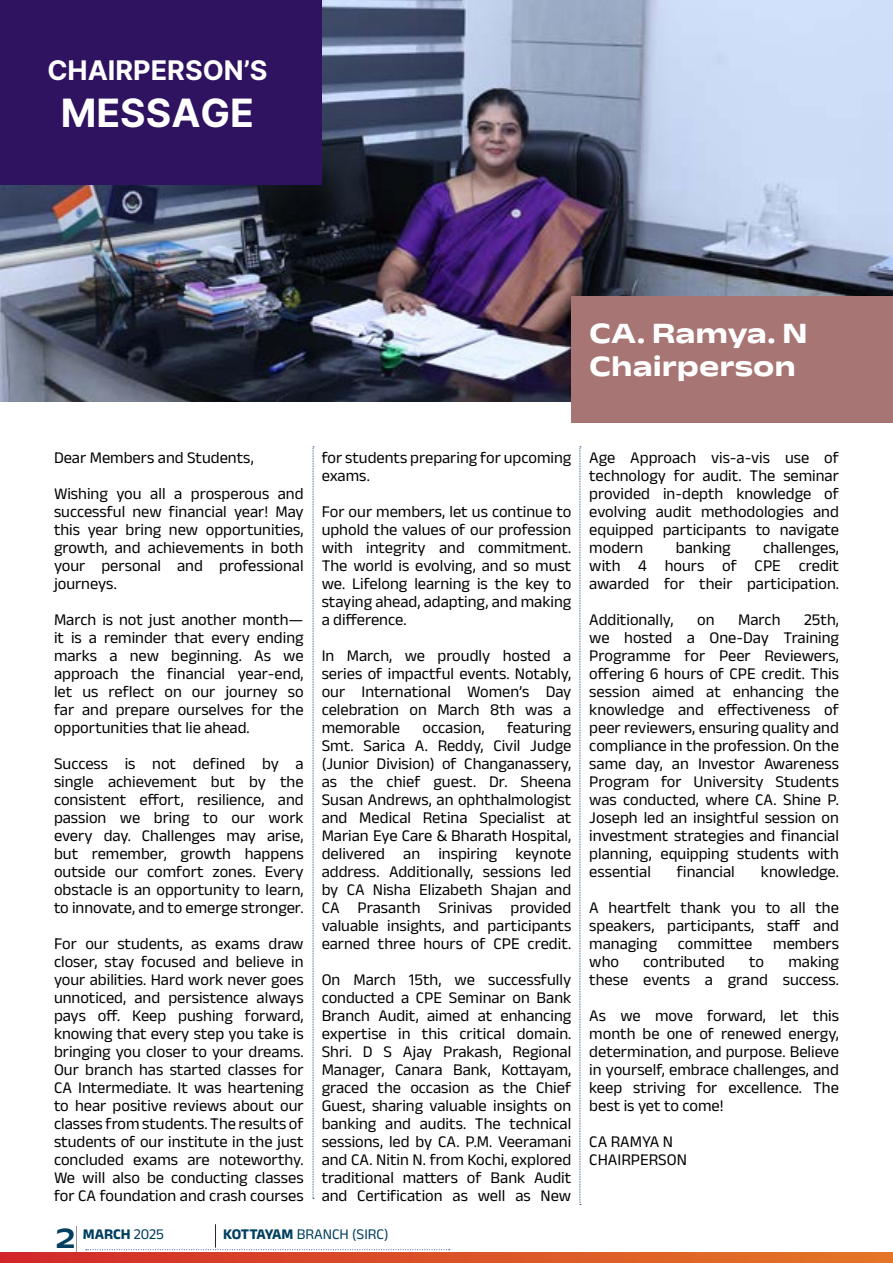
<style>
.page{position:relative;width:893px;height:1263px;background:#fff}
.page>*{position:absolute;margin:0;border:0;box-sizing:border-box;transform-origin:0 0}
.t1{font:39px "Inter";color:#fff}
.t2{font:700 30px "Anek Bangla Expanded";color:#fff}
.t3{font:27px "Inter";color:#fff}
.t4{font:16.5px/18px "Anek Devanagari";color:#000;text-align:justify}
.t5{font:15px "Anek Devanagari";color:#003f5f}
.t6{font:500 15px "Anek Devanagari";color:#003f5f}
.s1{font-family:"Anek Malayalam Expanded";font-weight:600;font-size:30px}
.s2{font-weight:400}
.s3{font-weight:500}
</style>
<div class="page">
<svg style="left:76px;top:1226px;width:1px;height:26px"></svg>
<svg style="left:86px;top:1224px;width:364px;height:26px"></svg>
<svg style="left:0;top:1252px;width:893px;height:11px;background:#da5028"></svg>
<img style="left:0;top:0;width:893px;height:401px">
<div style="left:571px;top:296px;width:322px;height:127px;background:#a77574"></div>
<div style="left:0;top:0;width:322px;height:185px;background:#2f1360"></div>
<svg style="left:313px;top:446px;width:1px;height:753px"></svg>
<svg style="left:580px;top:446px;width:1px;height:759px"></svg>
<p class="t3" style="left:47px;top:51px;width:222px">CHAIRPERSON’S</p>
<p class="t1" style="left:61px;top:84px;width:195px">MESSAGE</p>
<p class="t2" style="left:589px;top:315px;width:220px">CA. Ramya. N</p>
<p class="t2" style="left:589px;top:348px;width:208px">Chairperson</p>
<p class="t4" style="left:54px;top:448px;width:201px">Dear Members and Students,</p>
<p class="t4" style="left:54px;top:484px;width:251px">Wishing you all a prosperous and successful new financial year! May this year bring new opportunities, growth, and achievements in both your personal and professional journeys.</p>
<p class="t4" style="left:54px;top:610px;width:251px">March is not just another month— it is a reminder that every ending marks a new beginning. As we approach the financial year-end, let us reflect on our journey so far and prepare ourselves for the opportunities that lie ahead.</p>
<p class="t4" style="left:54px;top:754px;width:251px">Success is not defined by a single achievement but by the consistent effort, resilience, and passion we bring to our work every day. Challenges may arise, but remember, growth happens outside our comfort zones. Every obstacle is an opportunity to learn, to innovate, and to emerge stronger.</p>
<p class="t4" style="left:54px;top:934px;width:251px">For our students, as exams draw closer, stay focused and believe in your abilities. Hard work never goes unnoticed, and persistence always pays off. Keep pushing forward, knowing that every step you take is bringing you closer to your dreams.<br>Our branch has started classes for CA Intermediate. It was heartening to hear positive reviews about our classes from students. The results of students of our institute in the just concluded exams are noteworthy.<br>We will also be conducting classes for CA foundation and crash courses</p>
<p class="t4" style="left:322px;top:448px;width:251px">for students preparing for upcoming exams.</p>
<p class="t4" style="left:322px;top:502px;width:251px">For our members, let us continue to uphold the values of our profession with integrity and commitment.<br>The world is evolving, and so must we. Lifelong learning is the key to staying ahead, adapting, and making a difference.</p>
<p class="t4" style="left:322px;top:646px;width:251px">In March, we proudly hosted a series of impactful events. Notably, our International Women’s Day celebration on March 8th was a memorable</p>
<p class="t4" style="left:322px;top:718px;width:251px;text-indent:185px">featuring Smt. Sarica A. Reddy, Civil Judge (Junior Division) of Changanassery, as the chief guest. Dr. Sheena Susan Andrews, an ophthalmologist and Medical Retina Specialist at Marian Eye Care &amp; Bharath Hospital, delivered an inspiring keynote address. Additionally, sessions led by CA Nisha Elizabeth Shajan and CA Prasanth Srinivas provided valuable insights, and participants earned three hours of CPE credit.</p>
<p class="t4" style="left:322px;top:970px;width:251px">On March 15th, we successfully conducted a CPE Seminar on Bank Branch Audit, aimed at enhancing expertise in this critical domain.<br>Shri. D S Ajay Prakash, Regional Manager, Canara Bank, Kottayam, graced the occasion as the Chief Guest, sharing valuable insights on banking and audits. The technical sessions, led by CA. P.M. Veeramani and CA. Nitin N. from Kochi, explored traditional matters of Bank Audit and Certification as well as New</p>
<p class="t4" style="left:422px;top:718px;width:64px">occasion,</p>
<p class="t6" style="left:56px;top:1225px;width:110px"><span class="s1">2</span> MARCH <span class="s2">2025</span></p>
<p class="t5" style="left:223px;top:1225px;width:167px"><span class="s3">KOTTAYAM</span> BRANCH (SIRC)</p>
<p class="t4" style="left:589px;top:448px;width:251px">Age Approach vis-a-vis use of technology for audit. The seminar provided in-depth knowledge of evolving audit methodologies and equipped participants to navigate modern</p>
<p class="t4" style="left:676px;top:538px;width:56px">banking</p>
<p class="t4" style="left:589px;top:538px;width:251px;text-indent:174px">challenges, with 4 hours of CPE credit awarded for their participation.</p>
<p class="t4" style="left:589px;top:610px;width:86px">Additionally,</p>
<p class="t4" style="left:697px;top:610px;width:19px">on</p>
<p class="t4" style="left:738px;top:610px;width:44px">March</p>
<p class="t4" style="left:589px;top:610px;width:251px;text-indent:215px">25th, we hosted a One-Day Training Programme for Peer Reviewers, offering 6 hours of CPE credit. This session aimed at enhancing the knowledge and effectiveness of peer reviewers, ensuring quality and compliance in the profession. On the same day, an Investor Awareness Program for University Students was conducted, where CA. Shine P.<br>Joseph led an insightful session on investment strategies and financial planning, equipping students with essential</p>
<p class="t4" style="left:677px;top:862px;width:59px">financial</p>
<p class="t4" style="left:589px;top:853px;width:251px;line-height:36px;text-align:right">knowledge.<br>A heartfelt thank you to all the</p>
<p class="t4" style="left:589px;top:916px;width:251px">speakers, participants, staff and managing</p>
<p class="t4" style="left:678px;top:934px;width:76px">committee</p>
<p class="t4" style="left:773px;top:934px;width:67px">members</p>
<p class="t4" style="left:589px;top:952px;width:251px;text-align:right">making<br>these events a grand success.</p>
<p class="t4" style="left:589px;top:1006px;width:251px">As we move forward, let this month be one of renewed energy, determination, and purpose. Believe in yourself, embrace challenges, and keep striving for excellence. The best is yet to come!</p>
<p class="t4" style="left:589px;top:1132px;width:85px">CA RAMYA N</p>
<p class="t4" style="left:589px;top:1150px;width:99px">CHAIRPERSON</p>
<p class="t4" style="left:589px;top:952px;width:31px">who</p>
<p class="t4" style="left:643px;top:952px;width:83px">contributed</p>
<p class="t4" style="left:749px;top:952px;width:16px">to</p>
</div>
